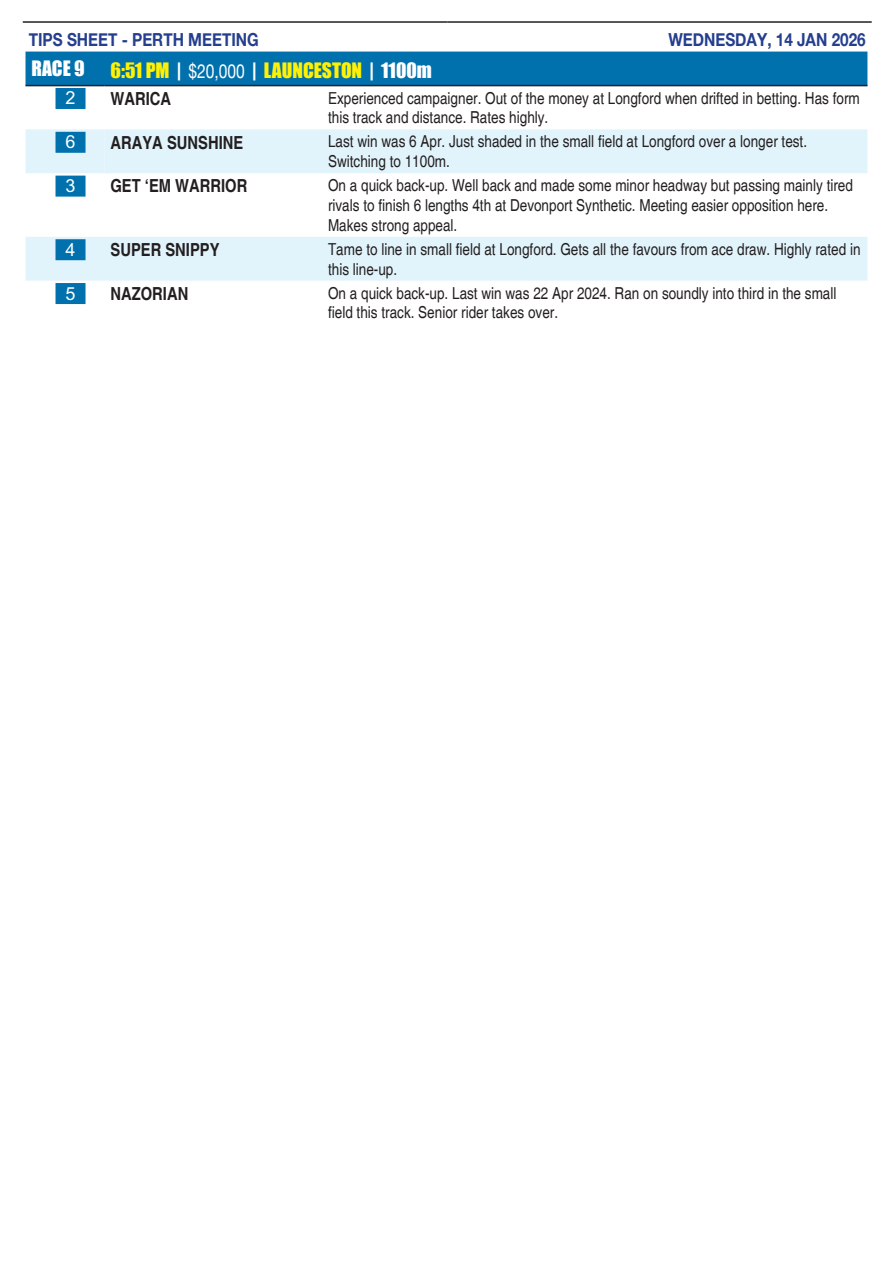
<style>
.page{position:relative;width:893px;height:1263px;background:#fff}
.page>*{position:absolute;margin:0;border:0;box-sizing:border-box;transform-origin:0 0}
.Tips-Analysis-Header{font:19.5px "Impact";color:#fff101}
.Tips-Analysis-Header-2{font:19.5px "Impact";color:#fff}
.t1{font:700 condensed 18px "Helvetica";color:#231f20}
.t2{font:700 18px "Helvetica Neue";color:#253f8e;scale:.85 1}
.Tips-Num{font:700 18px "M Hei HK";color:#fff}
.Tips-Analysis-Body{font:condensed 16.5px/19.8px "Helvetica";color:#231f20}
.s1{color:#fff}
.s2{font-family:"Helvetica Neue";color:#fff}
</style>
<div class="page">
<hr style="left:23px;top:21px;width:424px;height:2px;background:#231f20">
<hr style="left:447px;top:21px;width:425px;height:2px;background:#231f20">
<div style="left:26px;top:52px;width:841px;height:33px;background:#0071ad"></div>
<svg style="left:26px;top:129px;width:841px;height:152px;fill:#e1f4fc"></svg>
<hr style="left:26px;top:85px;width:78px;height:1px;background:#231f20">
<hr style="left:104px;top:85px;width:218px;height:1px;background:#231f20">
<hr style="left:322px;top:85px;width:545px;height:1px;background:#231f20">
<div style="left:56px;top:88px;width:30px;height:21px;background:#0071ad"></div>
<div style="left:56px;top:132px;width:30px;height:21px;background:#0071ad"></div>
<div style="left:56px;top:176px;width:30px;height:21px;background:#0071ad"></div>
<div style="left:56px;top:239px;width:30px;height:21px;background:#0071ad"></div>
<div style="left:56px;top:283px;width:30px;height:21px;background:#0071ad"></div>
<p class="t2" style="left:29px;top:28px;width:272px">TIPS SHEET - PERTH MEETING</p>
<p class="t2" style="left:668px;top:28px;width:234px">WEDNESDAY, 14 JAN 2026</p>
<p class="Tips-Analysis-Header-2" style="left:32px;top:53px;width:55px">RACE 9</p>
<p class="Tips-Analysis-Header" style="left:110px;top:55px;width:323px">6:51 PM <span class="s1">|</span> <span class="s2">$20,000</span> <span class="s1">|</span> LAUNCESTON <span class="s1">| 1100m</span></p>
<p class="Tips-Num" style="left:66px;top:85px;width:12px">2</p>
<p class="t1" style="left:110px;top:87px;width:62px">WARICA</p>
<p class="Tips-Analysis-Body" style="left:328px;top:88px;width:533px">Experienced campaigner. Out of the money at Longford when drifted in betting. Has form this track and distance. Rates highly.</p>
<p class="Tips-Num" style="left:66px;top:129px;width:12px">6</p>
<p class="t1" style="left:110px;top:131px;width:134px">ARAYA SUNSHINE</p>
<p class="Tips-Analysis-Body" style="left:328px;top:132px;width:481px">Last win was 6 Apr. Just shaded in the small field at Longford over a longer test.<br>Switching to 1100m.</p>
<p class="Tips-Num" style="left:66px;top:172px;width:12px">3</p>
<p class="t1" style="left:110px;top:175px;width:138px">GET ‘EM WARRIOR</p>
<p class="Tips-Analysis-Body" style="left:328px;top:176px;width:526px">On a quick back-up. Well back and made some minor headway but passing mainly tired rivals to finish 6 lengths 4th at Devonport Synthetic. Meeting easier opposition here.<br>Makes strong appeal.</p>
<p class="Tips-Num" style="left:66px;top:236px;width:12px">4</p>
<p class="t1" style="left:110px;top:239px;width:111px">SUPER SNIPPY</p>
<p class="Tips-Analysis-Body" style="left:328px;top:239px;width:534px">Tame to line in small field at Longford. Gets all the favours from ace draw. Highly rated in this line-up.</p>
<p class="Tips-Num" style="left:66px;top:280px;width:12px">5</p>
<p class="t1" style="left:110px;top:283px;width:79px">NAZORIAN</p>
<p class="Tips-Analysis-Body" style="left:328px;top:283px;width:510px">On a quick back-up. Last win was 22 Apr 2024. Ran on soundly into third in the small field this track. Senior rider takes over.</p>
</div>
